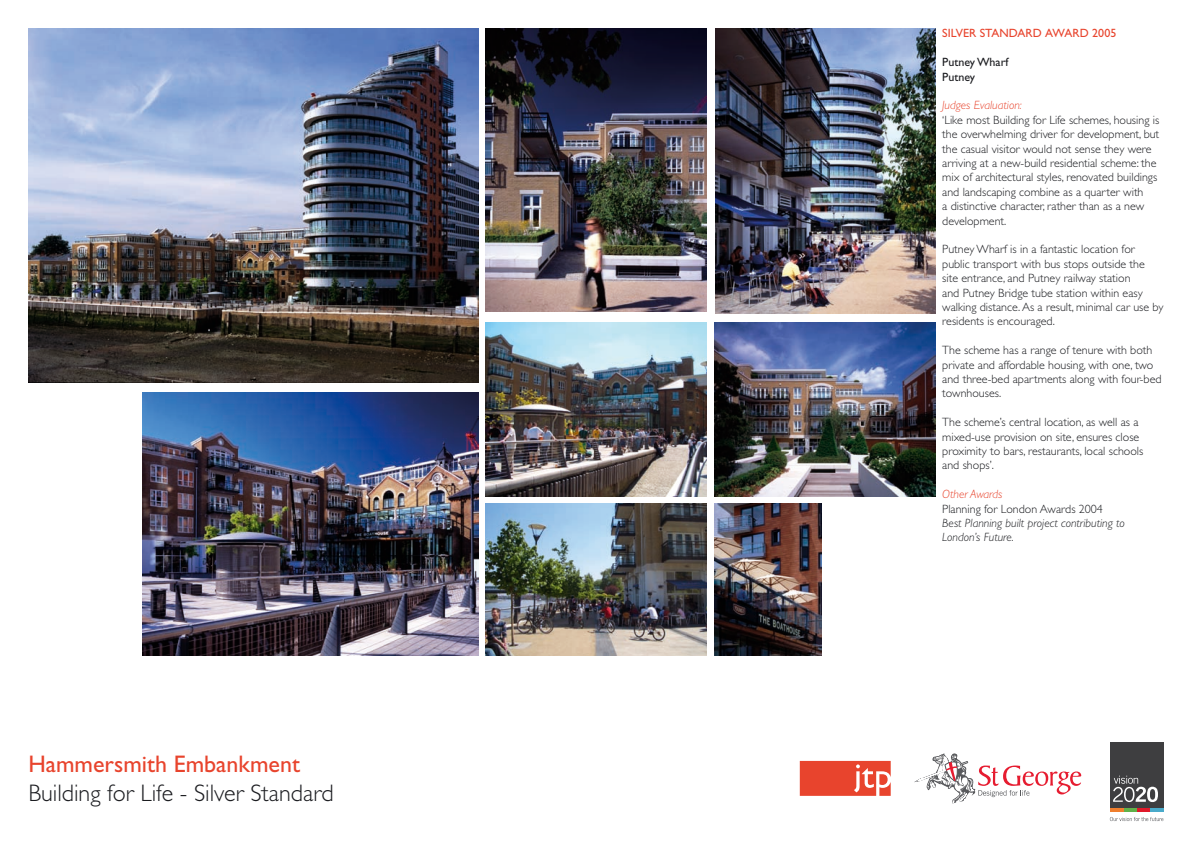
<style>
.page{position:relative;width:1192px;height:842px;background:#fff}
.page>*{position:absolute;margin:0;border:0;box-sizing:border-box;transform-origin:0 0}
.t1{font:300 24px "Gill Sans";color:#1b1c20}
.t2{font:24px "Gill Sans";color:#e8442d}
.t3{font:300 12px/14.4px "Gill Sans";color:#1b1c20}
.t4{font:italic 300 12px/14.4px "Gill Sans";color:#1b1c20}
.t5{font:italic 300 12px "Gill Sans";color:#e8442d}
.t6{font:12px "Gill Sans";letter-spacing:.005em;color:#e8442d}
.t7{font:12px/14.4px "Gill Sans";color:#1b1c20}
</style>
<div class="page">
<img style="left:29px;top:28px;width:449px;height:354px">
<img style="left:143px;top:392px;width:335px;height:263px">
<img style="left:486px;top:28px;width:221px;height:283px">
<img style="left:714px;top:323px;width:221px;height:173px">
<img style="left:486px;top:322px;width:221px;height:174px">
<img style="left:486px;top:503px;width:221px;height:152px">
<img style="left:714px;top:503px;width:107px;height:152px">
<img style="left:716px;top:28px;width:220px;height:285px">
<svg style="left:800px;top:761px;width:91px;height:35px;background:#ea5844"></svg>
<svg style="left:915px;top:753px;width:166px;height:50px"></svg>
<div style="left:1110px;top:742px;width:54px;height:70px;background:#3e3e40"></div>
<hr style="left:1150px;top:809px;width:14px;height:3px;background:#49aaca">
<svg style="left:1113px;top:776px;width:45px;height:26px"></svg>
<svg style="left:1110px;top:809px;width:53px;height:12px"></svg>
<h1 class="t2" style="left:28px;top:750px;width:273px">Hammersmith Embankment</h1>
<h1 class="t1" style="left:28px;top:779px;width:307px">Building for Life - Silver Standard</h1>
<p class="t6" style="left:942px;top:26px;width:52px">Silver Stan</p>
<p class="t6" style="left:1009px;top:26px;width:109px">dard Award 2005</p>
<p class="t7" style="left:942px;top:55px;width:68px">Putney Wharf<br>Putney</p>
<p class="t5" style="left:942px;top:99px;width:81px">Judges Evaluation:</p>
<p class="t3" style="left:942px;top:113px;width:219px">‘Like most Building for Life schemes, housing is the overwhelming driver for development, but the casual visitor would not sense they were arriving at a new-build residential scheme: the mix of architectural styles, renovated buildings and landscaping combine as a quarter with<br>a distinctive character, rather than as a new development.</p>
<p class="t3" style="left:942px;top:242px;width:223px">Putney Wharf is in a fantastic location for public transport with bus stops outside the site entrance, and Putney railway station<br>and Putney Bridge tube station within easy walking distance. As a result, minimal car use by residents is encouraged.</p>
<p class="t3" style="left:942px;top:343px;width:221px">The scheme has a range of tenure with both private and affordable housing, with one, two and three-bed apartments along with four-bed townhouses.</p>
<p class="t3" style="left:942px;top:415px;width:203px">The scheme’s central location, as well as a mixed-use provision on site, ensures close proximity to bars, restaurants, local schools and shops’.</p>
<p class="t5" style="left:942px;top:487px;width:62px">Other Awards</p>
<p class="t3" style="left:942px;top:501px;width:162px">Planning for London Awards 2004</p>
<p class="t4" style="left:942px;top:516px;width:184px">Best Planning built project contributing to<br>London’s Future.</p>
</div>
